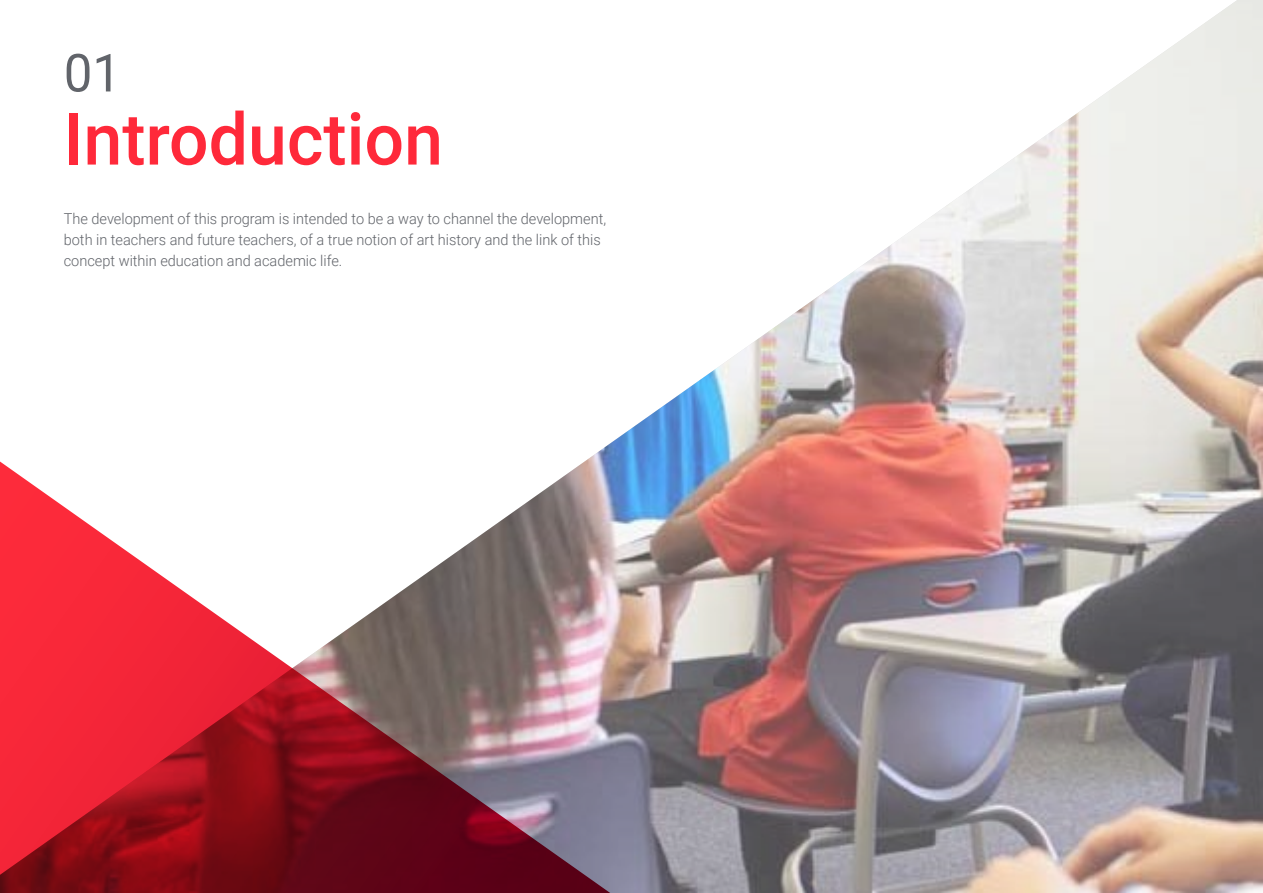
<style>
.page{position:relative;width:1263px;height:893px;background:#fff}
.page>*{position:absolute;margin:0;border:0;box-sizing:border-box;transform-origin:0 0}
.t1{font:500 72px "Roboto";color:#ff293a}
.t2{font:52.5px "Roboto";color:#61646a}
.t3{font:300 15px/21px "Roboto";color:#61646a}
</style>
<div class="page">
<img style="left:606px;top:0;width:657px;height:893px">
<svg style="left:0;top:446px;width:640px;height:447px"></svg>
<h2 class="t2" style="left:64px;top:36px;width:59px">01</h2>
<h1 class="t1" style="left:64px;top:89px;width:381px">Introduction</h1>
<p class="t3" style="left:64px;top:207px;width:544px">The development of this program is intended to be a way to channel the development, both in teachers and future teachers, of a true notion of art history and the link of this concept within education and academic life.</p>
</div>
